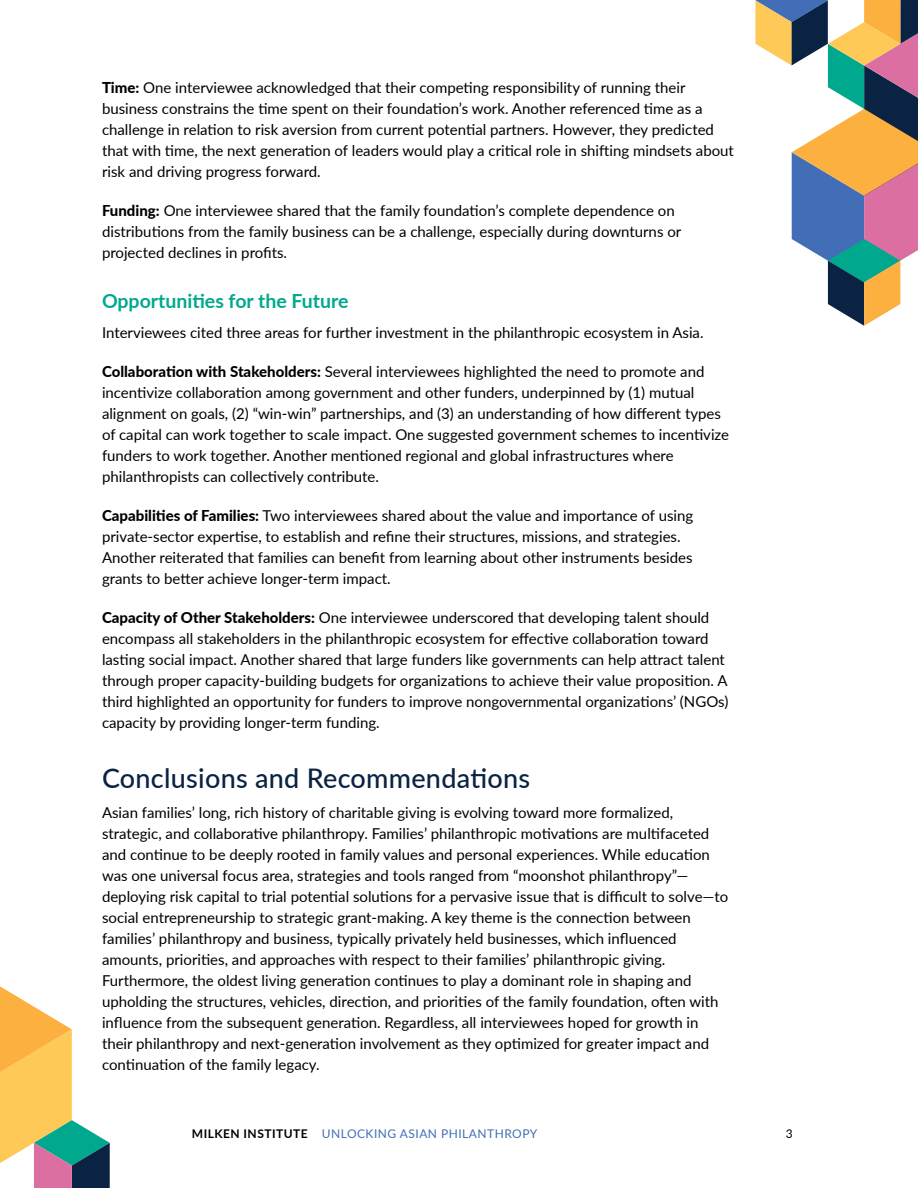
<style>
.page{position:relative;width:918px;height:1188px;background:#fff}
.page>*{position:absolute;margin:0;border:0;box-sizing:border-box;transform-origin:0 0}
.t1{font:500 27px "Lato";letter-spacing:.01em;color:#0a2343}
.t2{font:700 19.5px "Lato";color:#00a98d}
.t3{font:15px/21px "Lato";color:#000}
.t4{font:12px "Lato";letter-spacing:.04em;color:#416eb6}
.t5{font:12px "Lato";color:#000}
.s1{font-weight:800}
.s2{font-weight:700;color:#000}
</style>
<div class="page">
<svg style="left:755px;top:0;width:163px;height:326px"></svg>
<svg style="left:0;top:986px;width:110px;height:202px"></svg>
<p class="t3" style="left:102px;top:76px;width:633px"><span class="s1">Time:</span> One interviewee acknowledged that their competing responsibility of running their business constrains the time spent on their foundation’s work. Another referenced time as a challenge in relation to risk aversion from current potential partners. However, they predicted that with time, the next generation of leaders would play a critical role in shifting mindsets about risk and driving progress forward.</p>
<p class="t3" style="left:102px;top:199px;width:581px"><span class="s1">Funding:</span> One interviewee shared that the family foundation’s complete dependence on distributions from the family business can be a challenge, especially during downturns or projected declines in profits.</p>
<h2 class="t2" style="left:102px;top:287px;width:248px">Opportunities for the Future</h2>
<p class="t3" style="left:102px;top:322px;width:603px">Interviewees cited three areas for further investment in the philanthropic ecosystem in Asia.</p>
<p class="t3" style="left:102px;top:361px;width:629px"><span class="s1">Collaboration with Stakeholders:</span> Several interviewees highlighted the need to promote and incentivize collaboration among government and other funders, underpinned by (1) mutual alignment on goals, (2) “win-win” partnerships, and (3) an understanding of how different types of capital can work together to scale impact. One suggested government schemes to incentivize funders to work together. Another mentioned regional and global infrastructures where philanthropists can collectively contribute.</p>
<p class="t3" style="left:102px;top:505px;width:593px"><span class="s1">Capabilities of Families:</span> Two interviewees shared about the value and importance of using private-sector expertise, to establish and refine their structures, missions, and strategies.<br>Another reiterated that families can benefit from learning about other instruments besides grants to better achieve longer-term impact.</p>
<p class="t3" style="left:102px;top:607px;width:628px"><span class="s1">Capacity of Other Stakeholders:</span> One interviewee underscored that developing talent should encompass all stakeholders in the philanthropic ecosystem for effective collaboration toward lasting social impact. Another shared that large funders like governments can help attract talent through proper capacity-building budgets for organizations to achieve their value proposition. A third highlighted an opportunity for funders to improve nongovernmental organizations’ (NGOs) capacity by providing longer-term funding.</p>
<h1 class="t1" style="left:102px;top:759px;width:430px">Conclusions and Recommendations</h1>
<p class="t3" style="left:102px;top:802px;width:628px">Asian families’ long, rich history of charitable giving is evolving toward more formalized, strategic, and collaborative philanthropy. Families’ philanthropic motivations are multifaceted and continue to be deeply rooted in family values and personal experiences. While education was one universal focus area, strategies and tools ranged from “moonshot philanthropy”— deploying risk capital to trial potential solutions for a pervasive issue that is difficult to solve—to social entrepreneurship to strategic grant-making. A key theme is the connection between families’ philanthropy and business, typically privately held businesses, which influenced amounts, priorities, and approaches with respect to their families’ philanthropic giving.<br>Furthermore, the oldest living generation continues to play a dominant role in shaping and upholding the structures, vehicles, direction, and priorities of the family foundation, often with influence from the subsequent generation. Regardless, all interviewees hoped for growth in their philanthropy and next-generation involvement as they optimized for greater impact and continuation of the family legacy.</p>
<p class="t4" style="left:192px;top:1125px;width:347px"><span class="s2">MILKEN INSTITUTE</span> UNLOCKING ASIAN PHILANTHROPY</p>
<p class="t5" style="left:786px;top:1125px;width:8px">3</p>
</div>
